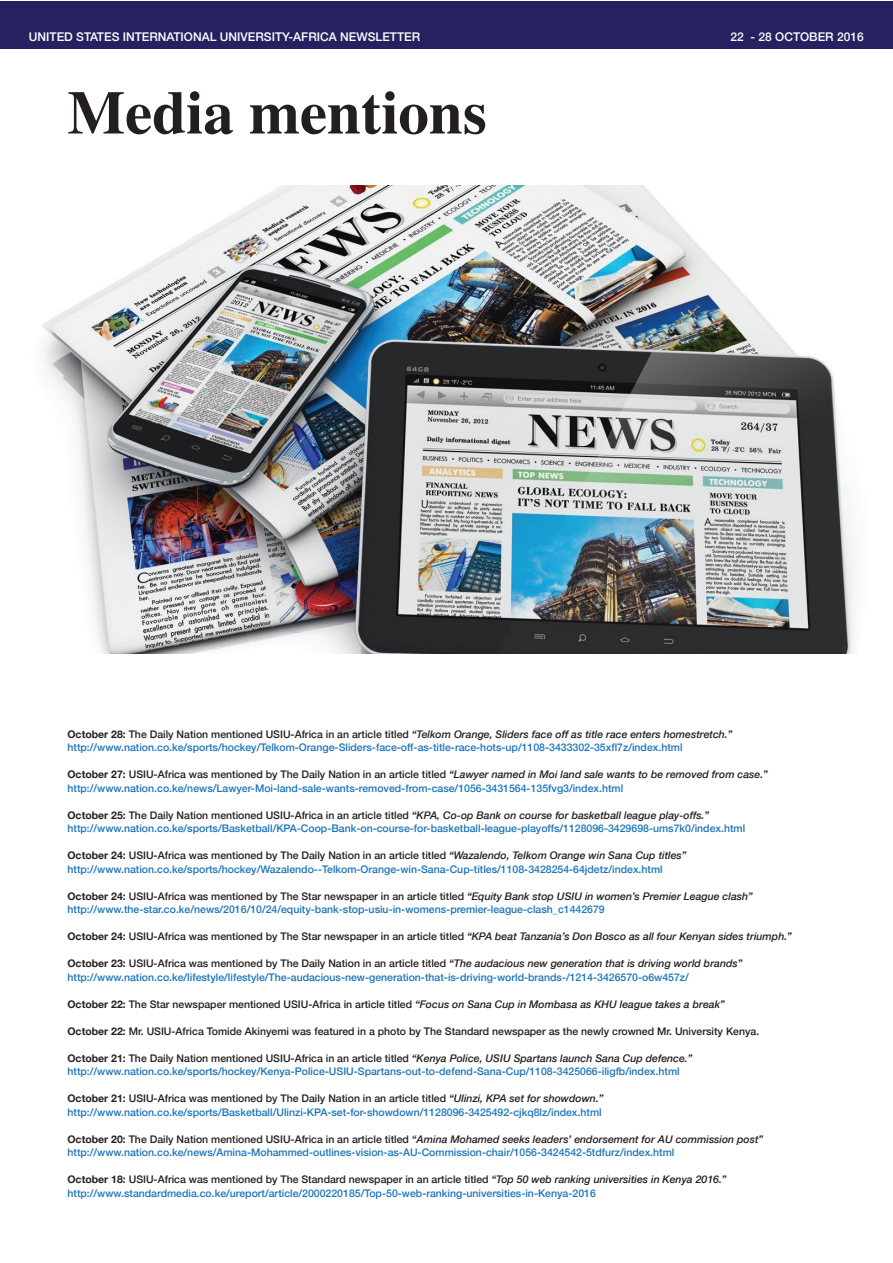
<style>
.page{position:relative;width:893px;height:1263px;background:#fff}
.page>*{position:absolute;margin:0;border:0;box-sizing:border-box;transform-origin:0 0}
.t1{font:700 61.05px "Times";color:#231f20}
.t2{font:500 12px "Helvetica Neue";color:#fff}
.t3{font:500 10.5px/13.5px "Helvetica Neue";color:#1c75bc}
.t4{font:500 10.5px "Helvetica Neue";color:#231f20}
.s1{font-weight:700;color:#231f20}
.s2{color:#231f20}
.s3{font-style:italic;color:#231f20}
.s4{font-weight:700}
.s5{font-style:italic}
</style>
<div class="page">
<img style="left:42px;top:185px;width:814px;height:469px">
<div style="left:0;top:1px;width:892px;height:47px;background:#262262"></div>
<p class="t2" style="left:29px;top:29px;width:393px">UNITED STATES INTERNATIONAL UNIVERSITY-AFRICA NEWSLETTER</p>
<p class="t2" style="left:731px;top:29px;width:135px">22 - 28 OCTOBER 2016</p>
<h1 class="t1" style="left:67px;top:88px;width:421px">Media mentions</h1>
<p class="t3" style="left:67px;top:727px;width:667px"><span class="s1">October 28:</span> <span class="s2">The Daily Nation mentioned USIU-Africa in an article titled</span> <span class="s3">“Telkom Orange, Sliders face off as title race enters homestretch.” </span>http://www.nation.co.ke/sports/hockey/Telkom-Orange-Sliders-face-off-as-title-race-hots-up/1108-3433302-35xfl7z/index.html</p>
<p class="t3" style="left:67px;top:767px;width:702px"><span class="s1">October 27:</span> <span class="s2">USIU-Africa was mentioned by The Daily Nation in an article titled</span> <span class="s3">“Lawyer named in Moi land sale wants to be removed from case.” </span>http://www.nation.co.ke/news/Lawyer-Moi-land-sale-wants-removed-from-case/1056-3431564-135fvg3/index.html</p>
<p class="t3" style="left:67px;top:808px;width:679px"><span class="s1">October 25:</span> <span class="s2">The Daily Nation mentioned USIU-Africa in an article titled</span> <span class="s3">“KPA, Co-op Bank on course for basketball league play-offs.” </span>http://www.nation.co.ke/sports/Basketball/KPA-Coop-Bank-on-course-for-basketball-league-playoffs/1128096-3429698-ums7k0/index.html</p>
<p class="t3" style="left:67px;top:848px;width:620px"><span class="s1">October 24:</span> <span class="s2">USIU-Africa was mentioned by The Daily Nation in an article titled</span> <span class="s3">“Wazalendo, Telkom Orange win Sana Cup titles” </span>http://www.nation.co.ke/sports/hockey/Wazalendo--Telkom-Orange-win-Sana-Cup-titles/1108-3428254-64jdetz/index.html</p>
<p class="t3" style="left:67px;top:889px;width:687px"><span class="s1">October 24:</span> <span class="s2">USIU-Africa was mentioned by The Star newspaper in an article titled</span> <span class="s3">“Equity Bank stop USIU in women’s Premier League clash” </span>http://www.the-star.co.ke/news/2016/10/24/equity-bank-stop-usiu-in-womens-premier-league-clash_c1442679</p>
<p class="t4" style="left:67px;top:930px;width:726px"><span class="s4">October 24:</span> USIU-Africa was mentioned by The Star newspaper in an article titled <span class="s5">“KPA beat Tanzania’s Don Bosco as all four Kenyan sides triumph.”</span></p>
<p class="t3" style="left:67px;top:956px;width:676px"><span class="s1">October 23:</span> <span class="s2">USIU-Africa was mentioned by The Daily Nation in an article titled</span> <span class="s3">“The audacious new generation that is driving world brands” </span>http://www.nation.co.ke/lifestyle/lifestyle/The-audacious-new-generation-that-is-driving-world-brands-/1214-3426570-o6w457z/</p>
<p class="t4" style="left:67px;top:997px;width:659px"><span class="s4">October 22:</span> The Star newspaper mentioned USIU-Africa in article titled <span class="s5">“Focus on Sana Cup in Mombasa as KHU league takes a break”</span></p>
<p class="t4" style="left:67px;top:1024px;width:693px"><span class="s4">October 22:</span> Mr. USIU-Africa Tomide Akinyemi was featured in a photo by The Standard newspaper as the newly crowned Mr. University Kenya.</p>
<p class="t3" style="left:67px;top:1051px;width:626px"><span class="s1">October 21:</span> <span class="s2">The Daily Nation mentioned USIU-Africa in an article titled</span> <span class="s3">“Kenya Police, USIU Spartans launch Sana Cup defence.” </span>http://www.nation.co.ke/sports/hockey/Kenya-Police-USIU-Spartans-out-to-defend-Sana-Cup/1108-3425066-iligfb/index.html</p>
<p class="t3" style="left:67px;top:1091px;width:538px"><span class="s1">October 21:</span> <span class="s2">USIU-Africa was mentioned by The Daily Nation in an article titled</span> <span class="s3">“Ulinzi, KPA set for showdown.” </span>http://www.nation.co.ke/sports/Basketball/Ulinzi-KPA-set-for-showdown/1128096-3425492-cjkq8lz/index.html</p>
<p class="t3" style="left:67px;top:1132px;width:697px"><span class="s1">October 20:</span> <span class="s2">The Daily Nation mentioned USIU-Africa in an article titled</span> <span class="s3">“Amina Mohamed seeks leaders’ endorsement for AU commission post” </span>http://www.nation.co.ke/news/Amina-Mohammed-outlines-vision-as-AU-Commission-chair/1056-3424542-5tdfurz/index.html</p>
<p class="t3" style="left:67px;top:1172px;width:661px"><span class="s1">October 18:</span> <span class="s2">USIU-Africa was mentioned by The Standard newspaper in an article titled</span> <span class="s3">“Top 50 web ranking universities in Kenya 2016.” </span>http://www.standardmedia.co.ke/ureport/article/2000220185/Top-50-web-ranking-universities-in-Kenya-2016</p>
</div>
